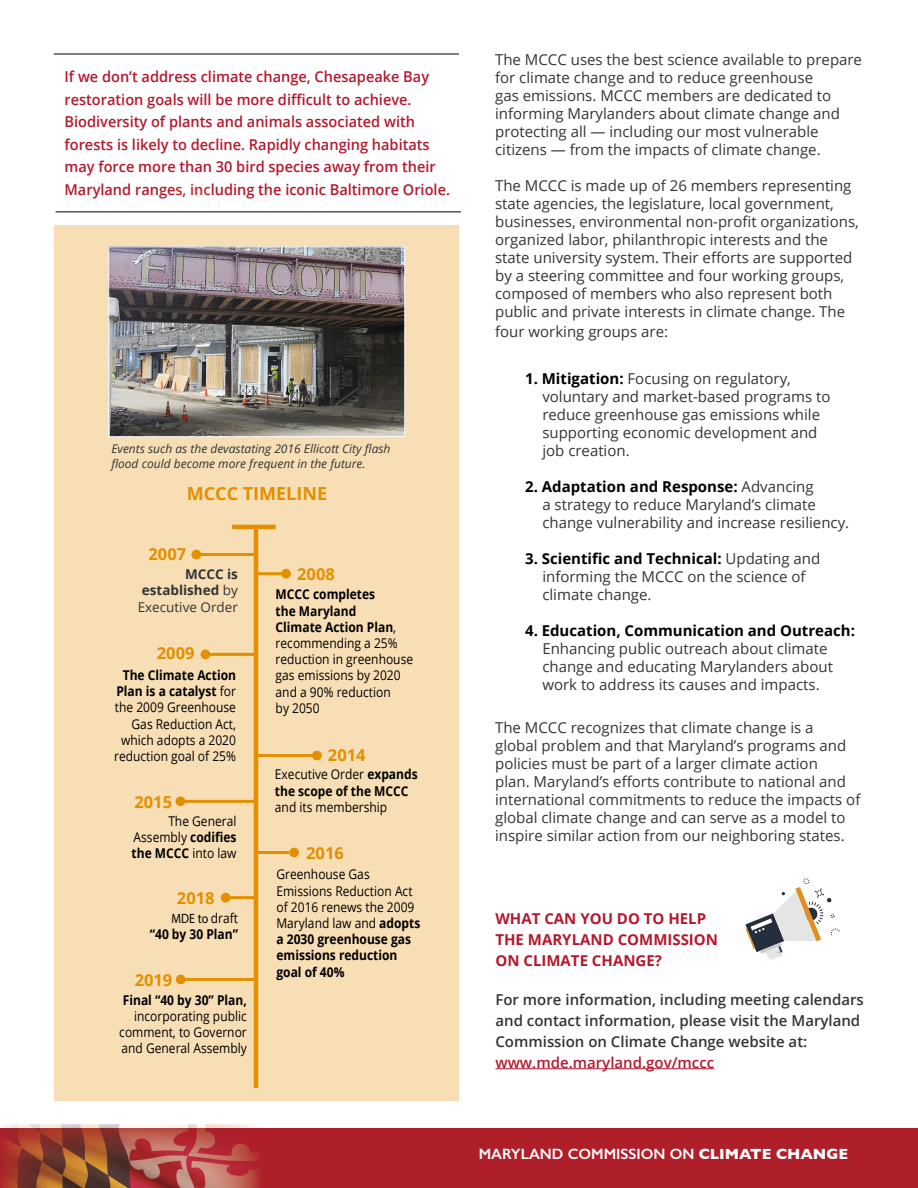
<style>
.page{position:relative;width:918px;height:1188px;background:#fff}
.page>*{position:absolute;margin:0;border:0;box-sizing:border-box;transform-origin:0 0}
.t1{font:700 18px "Open Sans";color:#e38f00}
.t2{font:700 16.5px "Open Sans";color:#e38f00}
.t3{font:15px/18px "Open Sans";color:#333433}
.t4{font:600 15px/22.5px "Open Sans";color:#b5182c}
.t5{font:600 15px/21px "Open Sans";color:#333433}
.t6{font:700 15px/21px "Open Sans";color:#b5182c}
.t7{font:700 15px "Open Sans";color:#000}
.t8{font:600 15px "Gill Sans";color:#fff}
.t9{font:13.5px/16.2px "Open Sans";color:#000;text-align:justify;scale:.89 1}
.t10{font:700 13.5px/16.2px "Open Sans";color:#000;scale:.89 1}
.t11{font:700 13.5px/16.2px "Open Sans";color:#333433;text-align:right}
.t12{font:13.5px "Myriad Pro";color:#000;scale:.89 1}
.t13{font:italic 12px/14.4px "Open Sans";color:#333433}
.s1{color:#cd2027}
.s2{font-weight:400}
.s3{font-weight:700}
.s4{font-family:"Open Sans"}
.s5{font-weight:700;color:#000}
</style>
<div class="page">
<div style="left:54px;top:225px;width:405px;height:875px;background:#f7deb5"></div>
<hr style="left:495px;top:1068px;width:219px;height:1px;background:#b5182c">
<img style="left:110px;top:249px;width:293px;height:186px">
<div style="left:108px;top:247px;width:297px;height:190px;border:1px solid #fff"></div>
<hr style="left:254px;top:529px;width:4px;height:559px;background:#e38f00">
<hr style="left:232px;top:525px;width:44px;height:4px;background:#e38f00">
<div style="left:191px;top:550px;width:10px;height:9px;background:#e38f00;border-radius:50%"></div>
<hr style="left:198px;top:553px;width:58px;height:3px;background:#e38f00">
<div style="left:201px;top:650px;width:9px;height:9px;background:#e38f00;border-radius:50%"></div>
<hr style="left:207px;top:653px;width:48px;height:3px;background:#e38f00">
<div style="left:176px;top:796px;width:9px;height:10px;background:#e38f00;border-radius:50%"></div>
<hr style="left:182px;top:800px;width:75px;height:3px;background:#e38f00">
<div style="left:176px;top:975px;width:10px;height:9px;background:#e38f00;border-radius:50%"></div>
<hr style="left:183px;top:978px;width:74px;height:3px;background:#e38f00">
<div style="left:221px;top:893px;width:9px;height:9px;background:#e38f00;border-radius:50%"></div>
<hr style="left:228px;top:896px;width:27px;height:3px;background:#e38f00">
<div style="left:281px;top:569px;width:10px;height:10px;background:#e38f00;border-radius:50%"></div>
<hr style="left:257px;top:572px;width:27px;height:3px;background:#e38f00">
<div style="left:312px;top:751px;width:10px;height:9px;background:#e38f00;border-radius:50%"></div>
<hr style="left:257px;top:754px;width:58px;height:3px;background:#e38f00">
<div style="left:289px;top:848px;width:10px;height:9px;background:#e38f00;border-radius:50%"></div>
<hr style="left:255px;top:851px;width:34px;height:3px;background:#e38f00">
<div style="left:1px;top:1129px;width:917px;height:59px;background:#ae1f2a"></div>
<img style="left:0;top:1124px;width:358px;height:64px">
<img style="left:1px;top:1129px;width:357px;height:59px">
<svg style="left:745px;top:878px;width:95px;height:82px"></svg>
<hr style="left:54px;top:54px;width:405px;height:1px;background:#000">
<hr style="left:56px;top:211px;width:405px;height:1px;background:#000">
<p class="t4" style="left:65px;top:65px;width:387px">If we don’t address climate change, Chesapeake Bay restoration goals will be more difficult to achieve.<br>Biodiversity of plants and animals associated with forests is likely to decline. Rapidly changing habitats may force more than 30 bird species away from their Maryland range<span class="s1">s, inc</span>luding the iconic Baltimore Oriole.</p>
<p class="t13" style="left:111px;top:441px;width:281px">Events such as the devastating 2016 Ellicott City flash flood could become more frequent in the future.</p>
<p class="t1" style="left:187px;top:480px;width:142px">MCCC TIMELINE</p>
<p class="t2" style="left:148px;top:542px;width:39px">2007</p>
<p class="t11" style="left:138px;top:566px;width:102px">MCCC is established <span class="s2">by<br>Executive Order</span></p>
<p class="t2" style="left:157px;top:641px;width:39px">2009</p>
<p class="t9" style="left:114px;top:667px;width:138px;text-align:right"><span class="s3">The Climate Action<br>Plan is a catalyst</span> for the 2009 Greenhouse<br>Gas Reduction Act, which adopts a 2020 reduction goal of 25%</p>
<p class="t2" style="left:134px;top:790px;width:39px">2015</p>
<p class="t9" style="left:132px;top:813px;width:119px;text-indent:37px">The General Assembly <span class="s3">codifies the MCCC</span> into law</p>
<p class="t2" style="left:177px;top:886px;width:39px">2018</p>
<p class="t12" style="left:172px;top:910px;width:76px">MDE to <span class="s4">draft</span></p>
<p class="t10" style="left:150px;top:926px;width:101px">“40 by 30 Plan”</p>
<p class="t2" style="left:135px;top:968px;width:39px">2019</p>
<p class="t10" style="left:123px;top:991px;width:141px">Final “40 by 30” Plan,</p>
<p class="t9" style="left:119px;top:1008px;width:145px;text-indent:15px">incorporating public comment, to Governor and General Assembly</p>
<p class="t2" style="left:297px;top:562px;width:39px">2008</p>
<p class="t9" style="left:276px;top:586px;width:156px;text-align:left"><span class="s3">MCCC completes<br>the Maryland<br>Climate Action Plan</span>, recommending a 25% reduction in greenhouse gas emissions by 2020 and a 90% reduction<br>by 2050</p>
<p class="t2" style="left:328px;top:744px;width:39px">2014</p>
<p class="t10" style="left:275px;top:766px;width:162px"><span class="s2">Executive Order</span> expands the scope of the MCCC</p>
<p class="t9" style="left:275px;top:799px;width:128px">and its membership</p>
<p class="t2" style="left:306px;top:841px;width:39px">2016</p>
<p class="t9" style="left:276px;top:866px;width:163px;text-align:left">Greenhouse Gas<br>Emissions Reduction Act of 2016 renews the 2009<br>Maryland law and <span class="s3">adopts a 2030 greenhouse gas emissions reduction goal of 40%</span></p>
<p class="t3" style="left:495px;top:51px;width:368px">The MCCC uses the best science available to prepare for climate change and to reduce greenhouse<br>gas emissions. MCCC members are dedicated to informing Marylanders about climate change and protecting all — including our most vulnerable citizens — from the impacts of climate change.</p>
<p class="t3" style="left:495px;top:177px;width:365px">The MCCC is made up of 26 members representing state agencies, the legislature, local government, businesses, environmental non-profit organizations, organized labor, philanthropic interests and the state university system. Their efforts are supported by a steering committee and four working groups, composed of members who also represent both public and private interests in climate change. The</p>
<p class="t3" style="left:495px;top:322px;width:174px">four working groups are:</p>
<p class="t3" style="left:542px;top:369px;width:290px;text-indent:-17px"><span class="s5">1. Mitigation:</span> Focusing on regulatory, voluntary and market-based programs to reduce greenhouse gas emissions while supporting economic development and job creation.</p>
<p class="t3" style="left:542px;top:477px;width:308px;text-indent:-17px"><span class="s5">2. Adaptation and Response:</span> Advancing<br>a strategy to reduce Maryland’s climate change vulnerability and increase resiliency.</p>
<p class="t3" style="left:542px;top:549px;width:280px;text-indent:-17px"><span class="s5">3. Scientific and Technical:</span> Updating and informing the MCCC on the science of climate change.</p>
<p class="t7" style="left:525px;top:620px;width:331px">4. Education, Communication and Outreach:</p>
<p class="t3" style="left:542px;top:639px;width:292px">Enhancing public outreach about climate change and educating Marylanders about work to address its causes and impacts.</p>
<p class="t3" style="left:495px;top:719px;width:367px">The MCCC recognizes that climate change is a<br>global problem and that Maryland’s programs and policies must be part of a larger climate action<br>plan. Maryland’s efforts contribute to national and international commitments to reduce the impacts of global climate change and can serve as a model to inspire similar action from our neighboring states.</p>
<p class="t6" style="left:495px;top:908px;width:224px">WHAT CAN YOU DO TO HELP<br>THE MARYLAND COMMISSION<br>ON CLIMATE CHANGE?</p>
<p class="t5" style="left:495px;top:988px;width:370px">For more information, including meeting calendars and contact information, please visit the Maryland<br>Commission on Climate Change website at:</p>
<p class="t4" style="left:495px;top:1051px;width:220px">www.mde.maryland.gov/mccc</p>
<p class="t8" style="left:479px;top:1145px;width:371px">MARYLAND COMMISSION ON <span class="s3">CLIMATE CHANGE</span></p>
</div>
